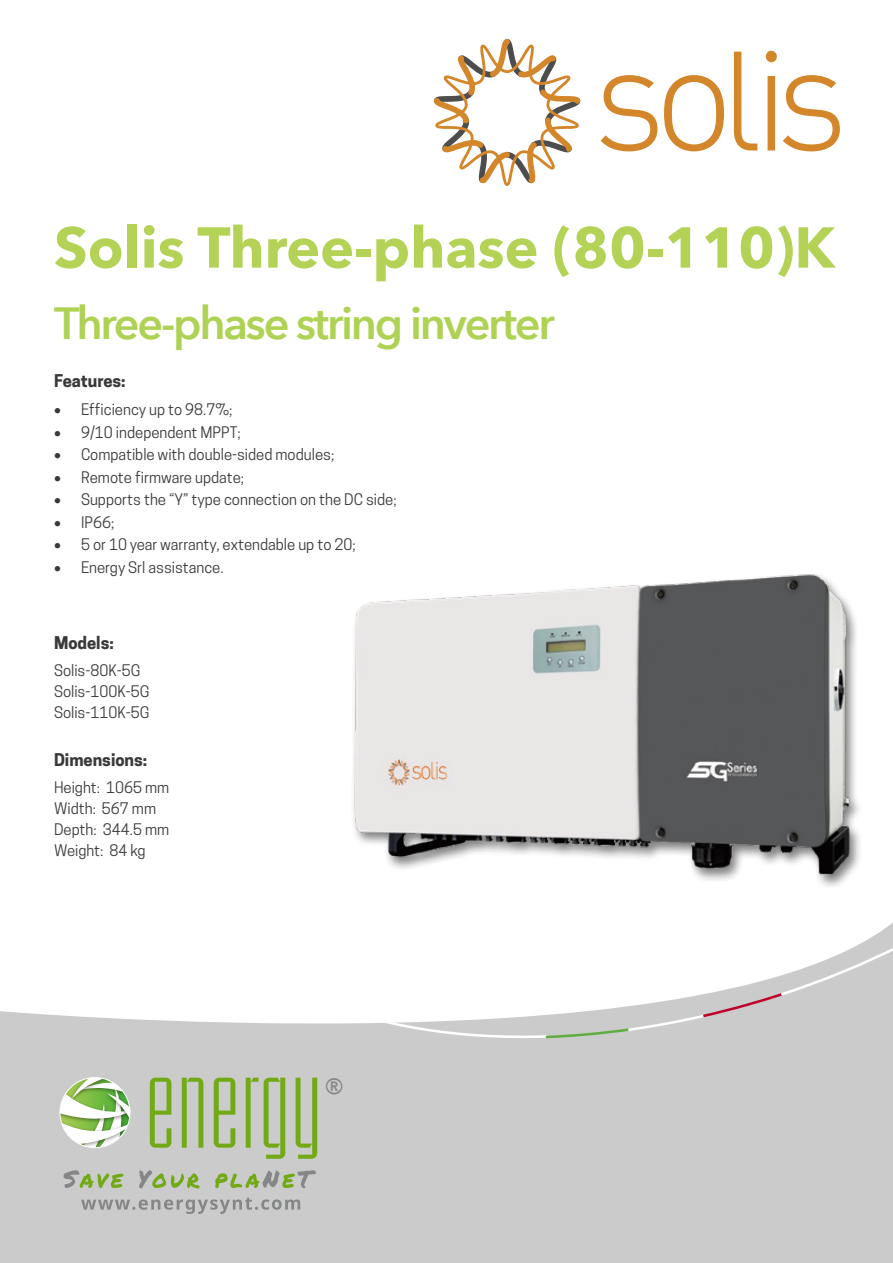
<style>
.page{position:relative;width:893px;height:1263px;background:#fff}
.page>*{position:absolute;margin:0;border:0;box-sizing:border-box;transform-origin:0 0}
.t1{font:700 57px "Avenir Next";color:#b3d256}
.t2{font:600 45px "Avenir Next";letter-spacing:-.05em;color:#aed254}
.t3{font:36px "Avenir Next";color:#858686}
.t4{font:700 16.5px "Cooper Hewitt";color:#393939}
.t5{font:15px/21px "Cooper Hewitt";color:#393939}
</style>
<div class="page">
<div style="left:0;top:1011px;width:893px;height:252px;background:#cbcbcb"></div>
<svg style="left:183px;top:1011px;width:367px;height:31px"></svg>
<svg style="left:543px;top:922px;width:350px;height:118px"></svg>
<svg style="left:601px;top:75px;width:56px;height:76px"></svg>
<svg style="left:734px;top:52px;width:23px;height:98px"></svg>
<svg style="left:766px;top:51px;width:11px;height:99px"></svg>
<svg style="left:783px;top:75px;width:57px;height:76px"></svg>
<svg style="left:664px;top:75px;width:60px;height:76px"></svg>
<svg style="left:433px;top:39px;width:148px;height:147px"></svg>
<svg style="left:60px;top:1077px;width:70px;height:71px"></svg>
<div style="left:60px;top:1077px;width:70px;height:71px;border:1px solid #fff;border-radius:50%"></div>
<svg style="left:296px;top:1078px;width:21px;height:81px"></svg>
<svg style="left:264px;top:1078px;width:21px;height:81px"></svg>
<svg style="left:246px;top:1078px;width:12px;height:70px"></svg>
<svg style="left:214px;top:1078px;width:21px;height:70px"></svg>
<svg style="left:182px;top:1078px;width:21px;height:70px"></svg>
<svg style="left:150px;top:1078px;width:21px;height:70px"></svg>
<svg style="left:63px;top:1170px;width:61px;height:18px"></svg>
<svg style="left:139px;top:1170px;width:61px;height:18px"></svg>
<svg style="left:215px;top:1170px;width:101px;height:18px"></svg>
<svg style="left:81px;top:1197px;width:219px;height:17px"></svg>
<img style="left:353px;top:574px;width:507px;height:307px">
<h1 class="t1" style="left:54px;top:198px;width:782px">Solis Three-phase (80-110)K</h1>
<h2 class="t2" style="left:54px;top:284px;width:502px">Three-phase string inverter</h2>
<p class="t4" style="left:54px;top:371px;width:73px">Features:</p>
<p class="t5" style="left:54px;top:399px;width:180px">• Efficiency up to 98.7%;</p>
<p class="t5" style="left:54px;top:422px;width:188px">• 9/10 independent MPPT;</p>
<p class="t5" style="left:54px;top:444px;width:282px">• Compatible with double-sided modules;</p>
<p class="t5" style="left:54px;top:467px;width:192px">• Remote firmware update;</p>
<p class="t5" style="left:54px;top:489px;width:344px">• Supports the “Y” type connection on the DC side;</p>
<p class="t5" style="left:54px;top:512px;width:62px">• IP66;</p>
<p class="t5" style="left:54px;top:534px;width:303px">• 5 or 10 year warranty, extendable up to 20;</p>
<p class="t5" style="left:54px;top:557px;width:171px">• Energy Srl assistance.</p>
<p class="t4" style="left:54px;top:633px;width:61px">Models:</p>
<p class="t5" style="left:54px;top:660px;width:97px">Solis-80K-5G<br>Solis-100K-5G<br>Solis-110K-5G</p>
<p class="t4" style="left:54px;top:750px;width:95px">Dimensions:</p>
<p class="t5" style="left:54px;top:777px;width:117px">Height: 1065 mm<br>Width: 567 mm<br>Depth: 344.5 mm<br>Weight: 84 kg</p>
<h3 class="t3" style="left:323px;top:1061px;width:23px">®</h3>
</div>
